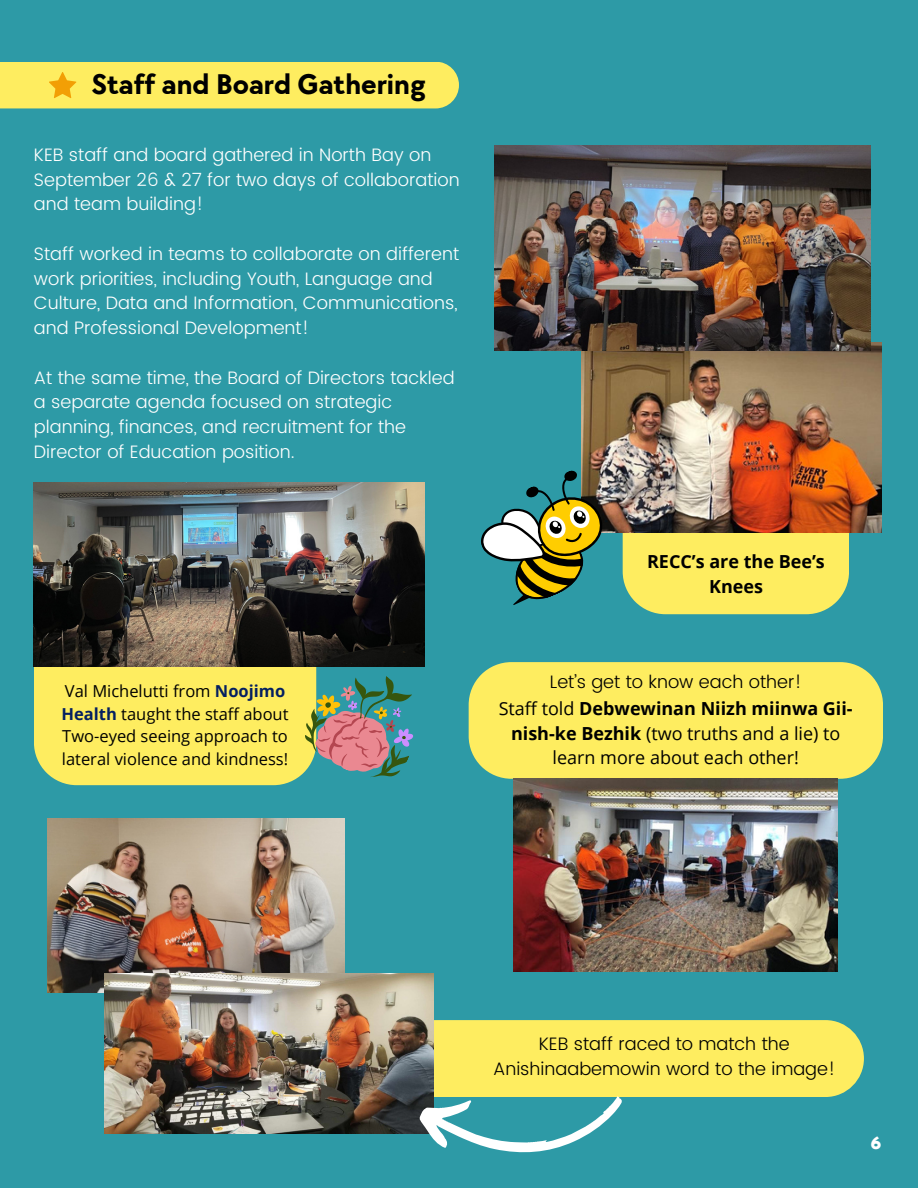
<style>
.page{position:relative;width:918px;height:1188px;background:#2d9aa6}
.page>*{position:absolute;margin:0;border:0;box-sizing:border-box;transform-origin:0 0}
.t1{font:700 29.4px "TT Chocolates";color:#000}
.t2{font:300 18px/24.8px "Poppins";color:#fefefe}
.t3{font:18px/24.8px "Open Sans";color:#000;text-align:center}
.t4{font:300 18px/24.8px "Poppins";color:#000;text-align:center}
.t5{font:700 18px/24.8px "Open Sans";color:#000;text-align:center}
.t6{font:800 18px "TT Chocolates";color:#fff}
.t7{font:16.5px/22.5px "Open Sans";color:#000}
.s1{font-weight:700;color:#041f60}
.s2{font-weight:700}
</style>
<div class="page">
<div style="left:0;top:62px;width:459px;height:46px;background:#feed60"></div>
<img style="left:48px;top:818px;width:297px;height:175px">
<div style="left:623px;top:532px;width:226px;height:82px;background:#feed60"></div>
<img style="left:581px;top:342px;width:301px;height:190px">
<img style="left:494px;top:146px;width:376px;height:205px">
<div style="left:300px;top:1020px;width:564px;height:77px;background:#feed60;border-radius:38px"></div>
<img style="left:105px;top:974px;width:328px;height:159px">
<div style="left:469px;top:662px;width:414px;height:117px;background:#feed60"></div>
<img style="left:514px;top:779px;width:324px;height:192px">
<div style="left:34px;top:667px;width:263px;height:118px;background:#feed60"></div>
<img style="left:34px;top:483px;width:390px;height:184px">
<svg style="left:418px;top:1096px;width:204px;height:57px"></svg>
<svg style="left:297px;top:655px;width:128px;height:123px"></svg>
<svg style="left:481px;top:469px;width:130px;height:136px"></svg>
<p class="t1" style="left:92px;top:68px;width:335px">Staff and Board Gathering</p>
<p class="t2" style="left:34px;top:142px;width:427px">KEB staff and board gathered in North Bay on<br>September 26 &amp; 27 for two days of collaboration and team building!</p>
<p class="t2" style="left:34px;top:241px;width:427px">Staff worked in teams to collaborate on different work priorities, including Youth, Language and Culture, Data and Information, Communications, and Professional Development!</p>
<p class="t2" style="left:34px;top:365px;width:422px">At the same time, the Board of Directors tackled a separate agenda focused on strategic planning, finances, and recruitment for the Director of Education position.</p>
<p class="t7" style="left:62px;top:680px;width:228px">Val Michelutti from <span class="s1">Noojimo<br>Health</span> taught the staff about<br>Two-eyed seeing approach to lateral violence and kindness!</p>
<p class="t5" style="left:647px;top:549px;width:179px">RECC’s are the Bee’s<br>Knees</p>
<p class="t4" style="left:550px;top:669px;width:253px">Let’s get to know each other!</p>
<p class="t3" style="left:499px;top:695px;width:356px">Staff told <span class="s2">Debwewinan Niizh miinwa Gii&shy;nish-ke Bezhik</span> (two truths and a lie) to learn more about each other!</p>
<p class="t4" style="left:493px;top:1032px;width:344px">KEB staff raced to match the<br>Anishinaabemowin word to the image!</p>
<p class="t6" style="left:871px;top:1133px;width:12px">6</p>
</div>
